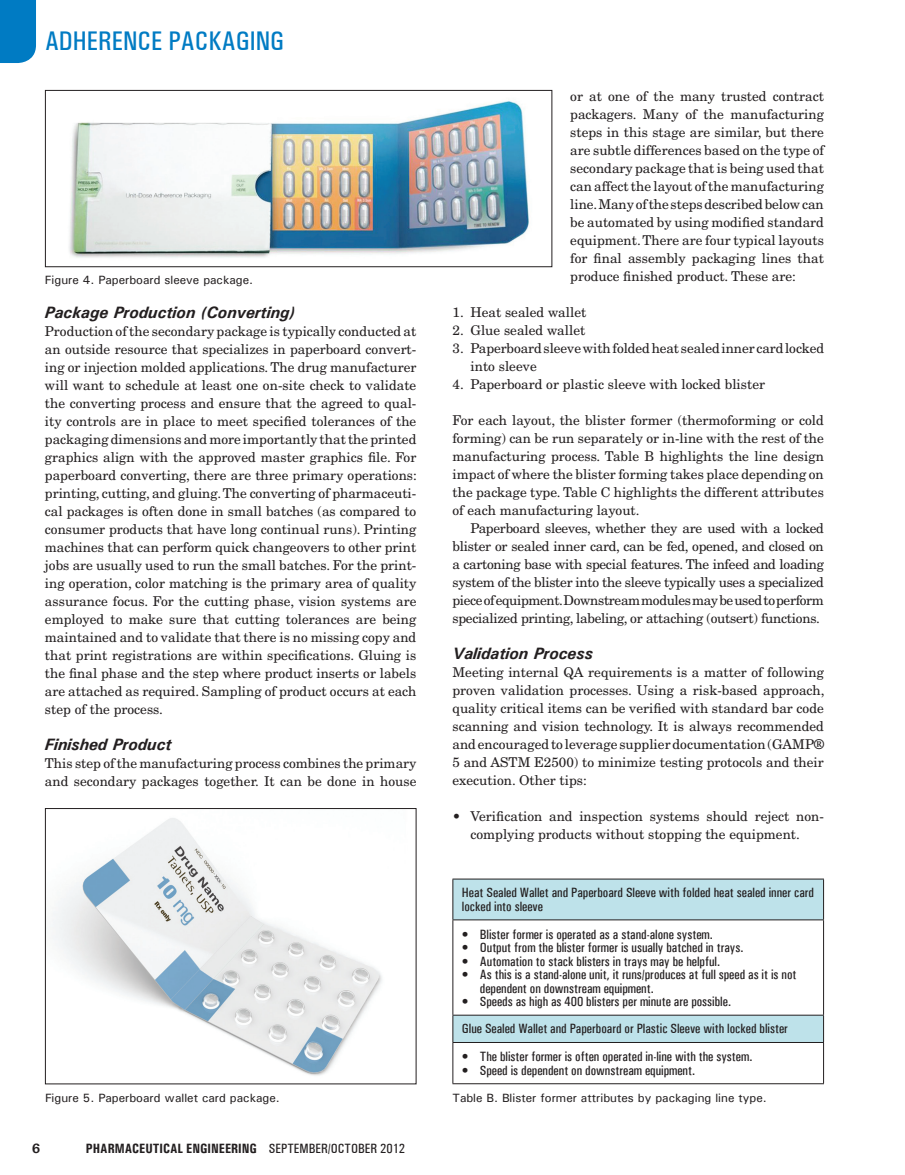
<style>
.page{position:relative;width:905px;height:1175px;background:#fff}
.page>*{position:absolute;margin:0;border:0;box-sizing:border-box;transform-origin:0 0}
.t1{font:500 condensed 27px "Univers";color:#007bc3}
.t2{font:italic 700 16.5px "Univers";color:#231f20}
.t3{font:13.5px/18px "New Century Schlbk";color:#231f20;text-align:justify}
.t4{font:500 condensed 13.5px/13.5px "Univers";color:#231f20}
.t5{font:13.5px "New Century Schlbk";letter-spacing:-.02em;color:#231f20}
.t6{font:13.5px "New Century Schlbk";letter-spacing:-.025em;color:#231f20}
.t7{font:700 condensed 13.5px "Univers";color:#231f20}
.t8{font:700 13.5px "Univers";color:#231f20}
.t9{font:500 12px "Univers";color:#231f20}
.s1{font-weight:500}
</style>
<div class="page">
<div style="left:0;top:0;width:36px;height:63px;background:#007bc3"></div>
<svg style="left:453px;top:879px;width:370px;height:163px"></svg>
<hr style="left:452px;top:878px;width:372px;height:1px;background:#231f20">
<hr style="left:452px;top:879px;width:1px;height:40px;background:#231f20">
<hr style="left:823px;top:879px;width:1px;height:40px;background:#231f20">
<hr style="left:452px;top:919px;width:372px;height:1px;background:#231f20">
<hr style="left:452px;top:920px;width:1px;height:94px;background:#231f20">
<hr style="left:823px;top:920px;width:1px;height:94px;background:#231f20">
<hr style="left:452px;top:1014px;width:372px;height:1px;background:#231f20">
<svg style="left:452px;top:1015px;width:1px;height:27px"></svg>
<svg style="left:823px;top:1015px;width:1px;height:27px"></svg>
<hr style="left:452px;top:1042px;width:372px;height:1px;background:#231f20">
<hr style="left:452px;top:1042px;width:1px;height:41px;background:#231f20">
<hr style="left:823px;top:1042px;width:1px;height:41px;background:#231f20">
<hr style="left:452px;top:1083px;width:372px;height:1px;background:#231f20">
<img style="left:52px;top:818px;width:330px;height:258px">
<div style="left:45px;top:808px;width:371px;height:276px;border:1px solid #231f20"></div>
<img style="left:69px;top:101px;width:460px;height:157px">
<div style="left:45px;top:90px;width:507px;height:177px;border:1px solid #231f20"></div>
<h1 class="t1" style="left:45px;top:25px;width:240px">Adherence Packaging</h1>
<p class="t9" style="left:45px;top:272px;width:210px">Figure 4. Paperboard sleeve package.</p>
<p class="t2" style="left:45px;top:301px;width:251px">Package Production (Converting)</p>
<p class="t3" style="left:45px;top:322px;width:373px">Production of the secondary package is typically conducted at an outside resource that specializes in paperboard convert&shy;ing or injection molded applications. The drug manufacturer will want to schedule at least one on-site check to validate the converting process and ensure that the agreed to qual&shy;ity controls are in place to meet specified tolerances of the packaging dimensions and more importantly that the printed graphics align with the approved master graphics file. For paperboard converting, there are three primary operations: printing, cutting, and gluing. The converting of pharmaceuti&shy;cal packages is often done in small batches (as compared to consumer products that have long continual runs). Printing machines that can perform quick changeovers to other print jobs are usually used to run the small batches. For the print&shy;ing operation, color matching is the primary area of quality assurance focus. For the cutting phase, vision systems are employed to make sure that cutting tolerances are being maintained and to validate that there is no missing copy and that print registrations are within specifications. Gluing is the final phase and the step where product inserts or labels are attached as required. Sampling of product occurs at each step of the process.</p>
<p class="t2" style="left:45px;top:733px;width:128px">Finished Product</p>
<p class="t3" style="left:45px;top:754px;width:373px">This step of the manufacturing process combines the primary and secondary packages together. It can be done in house</p>
<p class="t9" style="left:45px;top:1089px;width:236px">Figure 5. Paperboard wallet card package.</p>
<p class="t8" style="left:32px;top:1139px;width:10px">6</p>
<p class="t7" style="left:86px;top:1140px;width:321px">PHARMACEUTICAL ENGINEERING <span class="s1">September/October 2012</span></p>
<p class="t3" style="left:570px;top:87px;width:255px">or at one of the many trusted contract packagers. Many of the manufacturing steps in this stage are similar, but there are subtle differences based on the type of secondary package that is being used that can affect the layout of the manufacturing line. Many of the steps described below can be automated by using modified standard equipment. There are four typical layouts for final assembly packaging lines that produce finished product. These are:</p>
<p class="t3" style="left:452px;top:303px;width:135px">1. Heat sealed wallet</p>
<p class="t3" style="left:452px;top:321px;width:134px">2. Glue sealed wallet</p>
<p class="t3" style="left:470px;top:339px;width:355px;text-indent:-18px">3. Paperboard sleeve with folded heat sealed inner card locked into sleeve</p>
<p class="t3" style="left:452px;top:375px;width:314px">4. Paperboard or plastic sleeve with locked blister</p>
<p class="t3" style="left:452px;top:411px;width:373px">For each layout, the blister former (thermoforming or cold</p>
<p class="t3" style="left:452px;top:429px;width:373px">forming) can be run separately or in-line with the rest of the</p>
<p class="t3" style="left:452px;top:447px;width:373px">manufacturing process. Table B highlights the line design</p>
<p class="t3" style="left:452px;top:465px;width:373px">impact of where the blister forming takes place depending on</p>
<p class="t3" style="left:452px;top:483px;width:373px">the package type. Table C highlights the different attributes</p>
<p class="t3" style="left:452px;top:501px;width:189px">of each manufacturing layout.</p>
<p class="t5" style="left:470px;top:520px;width:355px">Paperboard sleeves, whether they are used with a locked</p>
<p class="t5" style="left:452px;top:538px;width:373px">blister or sealed inner card, can be fed, opened, and closed on</p>
<p class="t5" style="left:452px;top:556px;width:373px">a cartoning base with special features. The infeed and loading</p>
<p class="t5" style="left:452px;top:574px;width:373px">system of the blister into the sleeve typically uses a specialized</p>
<p class="t6" style="left:452px;top:592px;width:373px">piece of equipment. Downstream modules may be used to perform</p>
<p class="t5" style="left:452px;top:610px;width:369px">specialized printing, labeling, or attaching (outsert) functions.</p>
<p class="t2" style="left:452px;top:643px;width:142px">Validation Process</p>
<p class="t3" style="left:452px;top:663px;width:373px">Meeting internal QA requirements is a matter of following proven validation processes. Using a risk-based approach, quality critical items can be verified with standard bar code scanning and vision technology. It is always recommended and encouraged to leverage supplier documentation (GAMP® 5 and ASTM E2500) to minimize testing protocols and their execution. Other tips:</p>
<p class="t3" style="left:452px;top:807px;width:373px;text-align:center">• Verification and inspection systems should reject non&shy;complying products without stopping the equipment.</p>
<p class="t4" style="left:462px;top:886px;width:354px">Heat Sealed Wallet and Paperboard Sleeve with folded heat sealed inner card locked into sleeve</p>
<p class="t4" style="left:462px;top:927px;width:252px">• Blister former is operated as a stand-alone system.</p>
<p class="t4" style="left:462px;top:940px;width:283px">• Output from the blister former is usually batched in trays.</p>
<p class="t4" style="left:462px;top:954px;width:260px">• Automation to stack blisters in trays may be helpful.</p>
<p class="t4" style="left:480px;top:967px;width:318px;text-indent:-18px">• As this is a stand-alone unit, it runs/produces at full speed as it is not dependent on downstream equipment.</p>
<p class="t4" style="left:462px;top:988px;width:327px;line-height:27.3px">• Speeds as high as 400 blisters per minute are possible.<br>Glue Sealed Wallet and Paperboard or Plastic Sleeve with locked blister</p>
<p class="t4" style="left:462px;top:1049px;width:292px">• The blister former is often operated in-line with the system.</p>
<p class="t4" style="left:462px;top:1063px;width:235px">• Speed is dependent on downstream equipment.</p>
<p class="t9" style="left:452px;top:1089px;width:316px">Table B. Blister former attributes by packaging line type.</p>
</div>
